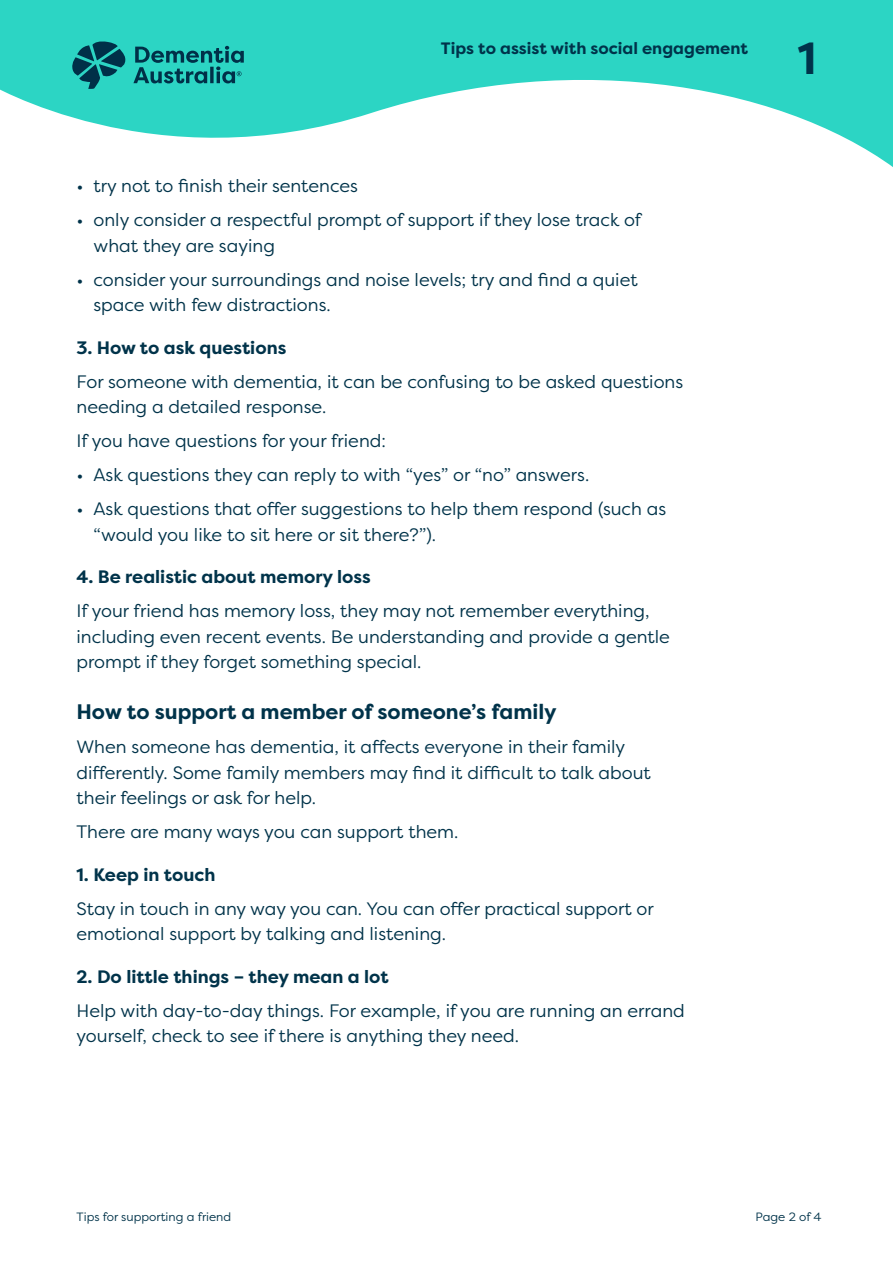
<style>
.page{position:relative;width:893px;height:1263px;background:#fff}
.page>*{position:absolute;margin:0;border:0;box-sizing:border-box;transform-origin:0 0}
.t1{font:700 45px "Filson Pro";color:#00334a}
.t2{font:700 21px "Filson Pro";color:#00334a}
.Body{font:18px/25.5px "Filson Pro";color:#00334a}
.t3{font:700 18px "Filson Pro";color:#00334a}
.t4{font:700 16.5px "Filson Pro";color:#00334a}
.t5{font:12px "Filson Pro";color:#00334a}
</style>
<div class="page">
<svg style="left:0;top:0;width:893px;height:167px;fill:#2cd5c4"></svg>
<svg style="left:72px;top:41px;width:172px;height:48px;background:#1d9d9a"></svg>
<p class="t4" style="left:441px;top:38px;width:309px">Tips to assist with social engagement</p>
<h1 class="t1" style="left:798px;top:30px;width:20px">1</h1>
<p class="Body" style="left:77px;top:173px;width:283px">• try not to finish their sentences</p>
<p class="Body" style="left:94px;top:207px;width:549px;text-indent:-17px">• only consider a respectful prompt of support if they lose track of what they are saying</p>
<p class="Body" style="left:94px;top:266px;width:546px;text-indent:-17px">• consider your surroundings and noise levels; try and find a quiet space with few distractions.</p>
<h3 class="t3" style="left:77px;top:336px;width:211px">3. How to ask questions</h3>
<p class="Body" style="left:77px;top:368px;width:608px">For someone with dementia, it can be confusing to be asked questions needing a detailed response.</p>
<p class="Body" style="left:77px;top:428px;width:311px">If you have questions for your friend:</p>
<p class="Body" style="left:77px;top:462px;width:514px">• Ask questions they can reply to with “yes” or “no” answers.</p>
<p class="Body" style="left:94px;top:496px;width:574px;text-indent:-17px">• Ask questions that offer suggestions to help them respond (such as “would you like to sit here or sit there?”).</p>
<h3 class="t3" style="left:77px;top:565px;width:296px">4. Be realistic about memory loss</h3>
<p class="Body" style="left:77px;top:598px;width:595px">If your friend has memory loss, they may not remember everything, including even recent events. Be understanding and provide a gentle prompt if they forget something special.</p>
<h2 class="t2" style="left:77px;top:699px;width:482px">How to support a member of someone’s family</h2>
<p class="Body" style="left:77px;top:734px;width:576px">When someone has dementia, it affects everyone in their family differently. Some family members may find it difficult to talk about their feelings or ask for help.</p>
<p class="Body" style="left:77px;top:819px;width:383px">There are many ways you can support them.</p>
<h3 class="t3" style="left:77px;top:863px;width:140px">1. Keep in touch</h3>
<p class="Body" style="left:77px;top:895px;width:579px">Stay in touch in any way you can. You can offer practical support or emotional support by talking and listening.</p>
<h3 class="t3" style="left:77px;top:965px;width:314px">2. Do little things – they mean a lot</h3>
<p class="Body" style="left:77px;top:997px;width:610px">Help with day-to-day things. For example, if you are running an errand yourself, check to see if there is anything they need.</p>
<p class="t5" style="left:77px;top:1209px;width:156px">Tips for supporting a friend</p>
<p class="t5" style="left:756px;top:1209px;width:67px">Page 2 of 4</p>
</div>
